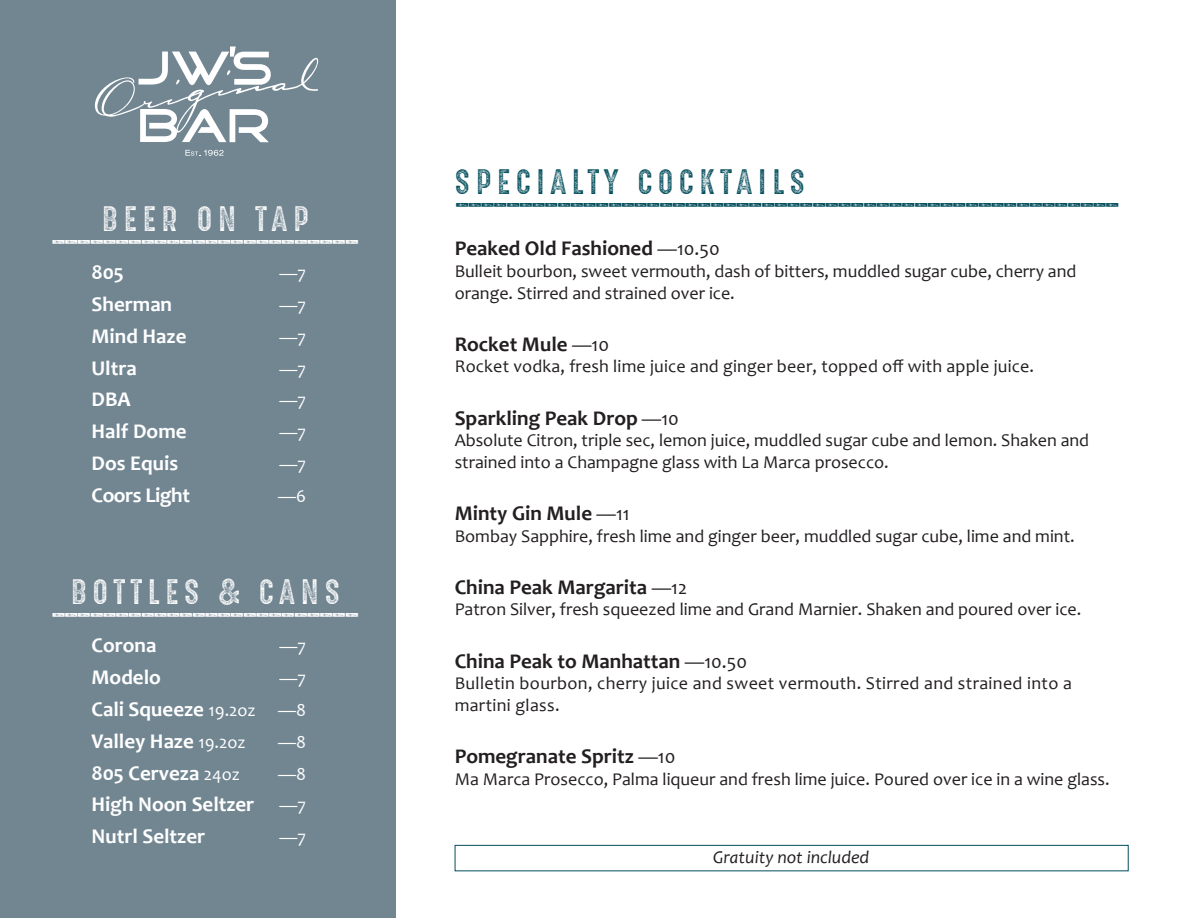
<style>
.page{position:relative;width:1188px;height:918px;background:#fff}
.page>*{position:absolute;margin:0;border:0;box-sizing:border-box;transform-origin:0 0}
.t1{font:30px "Gotcha Gothic Stamp";letter-spacing:.2em;color:#034e5c}
.t2{font:30px "Gotcha Gothic Stamp";letter-spacing:.2em;color:#fff}
.t3{font:700 21px "Candara";color:#231f20}
.t4{font:700 21px/32px "Candara";color:#fff}
.t5{font:700 21px "Candara";letter-spacing:-.02em;color:#fff}
.t6{font:18px/21.6px "Candara";color:#231f20}
.t7{font:18px/21.6px "Candara";letter-spacing:.02em;color:#231f20}
.t8{font:18px "Candara";color:#fff}
.t9{font:italic 18px "Candara";color:#231f20}
.s1{font-weight:400;font-size:18px}
.s2{font-weight:400;font-style:italic;font-size:19.5px}
.s3{font-weight:400;font-size:19.5px}
</style>
<div class="page">
<div style="left:0;top:0;width:395px;height:918px;background:#728692"></div>
<svg style="left:185px;top:150px;width:39px;height:6px"></svg>
<svg style="left:95px;top:47px;width:223px;height:95px"></svg>
<div style="left:455px;top:845px;width:674px;height:26px;border:1px solid #034e5c"></div>
<h1 class="t2" style="left:102px;top:196px;width:208px">BEER ON TAP</h1>
<h1 class="t2" style="left:51px;top:205px;width:310px">________________________</h1>
<p class="t4" style="left:92px;top:256px;width:34px">805</p>
<p class="t8" style="left:279px;top:262px;width:28px">—7</p>
<p class="t4" style="left:92px;top:288px;width:82px">Sherman</p>
<p class="t8" style="left:279px;top:294px;width:28px">—7</p>
<p class="t4" style="left:92px;top:320px;width:96px">Mind Haze</p>
<p class="t8" style="left:279px;top:326px;width:28px">—7</p>
<p class="t4" style="left:92px;top:352px;width:47px">Ultra</p>
<p class="t8" style="left:279px;top:358px;width:28px">—7</p>
<p class="t4" style="left:92px;top:384px;width:41px">DBA</p>
<p class="t8" style="left:279px;top:390px;width:28px">—7</p>
<p class="t4" style="left:92px;top:416px;width:97px">Half Dome</p>
<p class="t8" style="left:279px;top:422px;width:28px">—7</p>
<p class="t4" style="left:92px;top:448px;width:88px">Dos Equis</p>
<p class="t8" style="left:279px;top:454px;width:28px">—7</p>
<p class="t5" style="left:92px;top:483px;width:100px">Coors Light</p>
<p class="t8" style="left:278px;top:486px;width:29px">—6</p>
<h1 class="t2" style="left:71px;top:569px;width:271px">BOTTLES &amp; CANS</h1>
<h1 class="t2" style="left:51px;top:578px;width:310px">________________________</h1>
<p class="t4" style="left:92px;top:629px;width:67px">Corona</p>
<p class="t8" style="left:279px;top:635px;width:28px">—7</p>
<p class="t4" style="left:92px;top:661px;width:71px">Modelo</p>
<p class="t8" style="left:279px;top:667px;width:28px">—7</p>
<p class="t4" style="left:92px;top:693px;width:216px">Cali Squeeze <span class="s1">19.2oz —8<br></span>Valley Haze <span class="s1">19.2oz</span></p>
<p class="t8" style="left:278px;top:731px;width:29px">—8</p>
<p class="t4" style="left:92px;top:757px;width:150px">805 Cerveza <span class="s1">24oz</span></p>
<p class="t8" style="left:278px;top:763px;width:29px">—8</p>
<p class="t4" style="left:92px;top:789px;width:216px">High Noon Seltzer <span class="s1">—7<br></span>Nutrl Seltzer</p>
<p class="t8" style="left:279px;top:827px;width:28px">—7</p>
<h1 class="t1" style="left:455px;top:159px;width:352px">SPECIALTY COCKTAILS</h1>
<h1 class="t1" style="left:455px;top:168px;width:667px">____________________________________________________</h1>
<p class="t3" style="left:455px;top:236px;width:267px">Peaked Old Fashioned <span class="s2">—</span><span class="s3">10.50</span></p>
<p class="t6" style="left:455px;top:260px;width:623px">Bulleit bourbon, sweet vermouth, dash of bitters, muddled sugar cube, cherry and orange. Stirred and strained over ice.</p>
<p class="t3" style="left:455px;top:331px;width:156px">Rocket Mule <span class="s3">—10</span></p>
<p class="t6" style="left:455px;top:356px;width:581px">Rocket vodka, fresh lime juice and ginger beer, topped off with apple juice.</p>
<p class="t3" style="left:455px;top:405px;width:226px">Sparkling Peak Drop <span class="s3">—10</span></p>
<p class="t6" style="left:455px;top:430px;width:636px">Absolute Citron, triple sec, lemon juice, muddled sugar cube and lemon. Shaken and strained into a Champagne glass with La Marca prosecco.</p>
<p class="t3" style="left:455px;top:500px;width:177px">Minty Gin Mule <span class="s3">—11</span></p>
<p class="t6" style="left:455px;top:525px;width:622px">Bombay Sapphire, fresh lime and ginger beer, muddled sugar cube, lime and mint.</p>
<p class="t3" style="left:455px;top:574px;width:234px">China Peak Margarita <span class="s3">—12</span></p>
<p class="t6" style="left:455px;top:599px;width:628px">Patron Silver, fresh squeezed lime and Grand Marnier. Shaken and poured over ice.</p>
<p class="t3" style="left:455px;top:648px;width:294px">China Peak to Manhattan <span class="s3">—10.50</span></p>
<p class="t7" style="left:455px;top:673px;width:619px">Bulletin bourbon, cherry juice and sweet vermouth. Stirred and strained into a martini glass.</p>
<p class="t3" style="left:455px;top:743px;width:222px">Pomegranate Spritz <span class="s3">—10</span></p>
<p class="t6" style="left:455px;top:768px;width:657px">Ma Marca Prosecco, Palma liqueur and fresh lime juice. Poured over ice in a wine glass.</p>
<p class="t9" style="left:713px;top:846px;width:158px">Gratuity not included</p>
</div>
